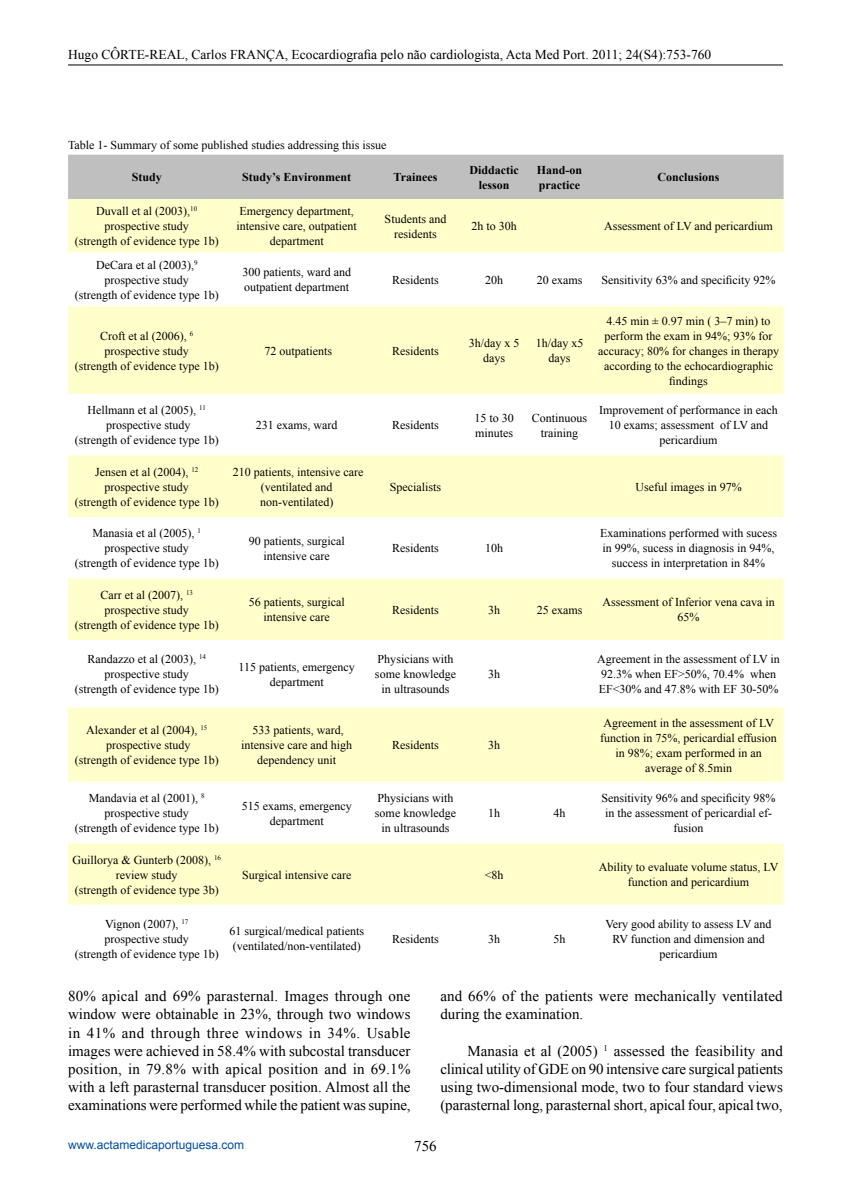
<style>
.page{position:relative;width:851px;height:1191px;background:#fff}
.page>*{position:absolute;margin:0;border:0;box-sizing:border-box;transform-origin:0 0}
.t1{font:15px/18px "Times New Roman";letter-spacing:-.005em;color:#000;text-align:justify}
.t2{font:13.5px "Times New Roman";color:#000}
.t3{font:12px/15px "Times New Roman";color:#000;text-align:center}
.t4{font:700 12px/15px "Times New Roman";color:#000;text-align:center}
.t5{font:12px "Arial";color:#034ea2}
</style>
<div class="page">
<div style="left:68px;top:155px;width:715px;height:44px;background:#bfbfbf"></div>
<svg style="left:68px;top:199px;width:715px;height:705px;fill:#ffc"></svg>
<hr style="left:68px;top:65px;width:714px;height:1px;background:#000">
<p class="t2" style="left:68px;top:45px;width:644px">Hugo CÔRTE-REAL, Carlos FRANÇA, Ecocardiografia pelo não cardiologista, Acta Med Port. 2011; 24(S4):753-760</p>
<p class="t3" style="left:68px;top:137px;width:320px">Table 1- Summary of some published studies addressing this issue</p>
<p class="t4" style="left:132px;top:169px;width:32px">Study</p>
<p class="t4" style="left:242px;top:169px;width:111px">Study’s Environment</p>
<p class="t4" style="left:393px;top:169px;width:45px">Trainees</p>
<p class="t4" style="left:469px;top:162px;width:51px">Diddactic lesson</p>
<p class="t4" style="left:536px;top:162px;width:47px;text-align:left">Hand-on practice</p>
<p class="t4" style="left:657px;top:169px;width:64px">Conclusions</p>
<p class="t3" style="left:75px;top:203px;width:145px">Duvall et al (2003),<sup>10 </sup>prospective study<br>(strength of evidence type 1b)</p>
<p class="t3" style="left:236px;top:203px;width:122px">Emergency department, intensive care, outpatient department</p>
<p class="t3" style="left:384px;top:211px;width:63px">Students and residents</p>
<p class="t3" style="left:471px;top:218px;width:47px">2h to 30h</p>
<p class="t3" style="left:604px;top:218px;width:170px">Assessment of LV and pericardium</p>
<p class="t3" style="left:75px;top:257px;width:145px">DeCara et al (2003),<sup>9 </sup>prospective study<br>(strength of evidence type 1b)</p>
<p class="t3" style="left:242px;top:265px;width:110px;text-align:left">300 patients, ward and outpatient department</p>
<p class="t3" style="left:392px;top:272px;width:48px">Residents</p>
<p class="t3" style="left:485px;top:272px;width:19px">20h</p>
<p class="t3" style="left:536px;top:272px;width:47px">20 exams</p>
<p class="t3" style="left:601px;top:272px;width:175px">Sensitivity 63% and specificity 92%</p>
<p class="t3" style="left:75px;top:328px;width:145px">Croft et al (2006), <sup>6 </sup>prospective study<br>(strength of evidence type 1b)</p>
<p class="t3" style="left:598px;top:313px;width:182px">4.45 min ± 0.97 min ( 3–7 min) to perform the exam in 94%; 93% for accuracy; 80% for changes in therapy according to the echocardiographic findings</p>
<p class="t3" style="left:264px;top:343px;width:69px">72 outpatients</p>
<p class="t3" style="left:392px;top:343px;width:48px">Residents</p>
<p class="t3" style="left:469px;top:335px;width:52px">3h/day x 5 days</p>
<p class="t3" style="left:535px;top:335px;width:49px">1h/day x5 days</p>
<p class="t3" style="left:75px;top:402px;width:145px">Hellmann et al (2005), <sup>11 </sup>prospective study<br>(strength of evidence type 1b)</p>
<p class="t3" style="left:256px;top:417px;width:83px">231 exams, ward</p>
<p class="t3" style="left:392px;top:417px;width:48px">Residents</p>
<p class="t3" style="left:474px;top:410px;width:41px;text-align:left">15 to 30 minutes</p>
<p class="t3" style="left:531px;top:410px;width:57px">Continuous training</p>
<p class="t3" style="left:599px;top:402px;width:180px">Improvement of performance in each<br>10 exams; assessment of LV and pericardium</p>
<p class="t3" style="left:75px;top:464px;width:145px">Jensen et al (2004), <sup>12 </sup>prospective study<br>(strength of evidence type 1b)</p>
<p class="t3" style="left:233px;top:464px;width:132px">210 patients, intensive care (ventilated and non-ventilated)</p>
<p class="t3" style="left:390px;top:479px;width:53px">Specialists</p>
<p class="t3" style="left:635px;top:479px;width:108px">Useful images in 97%</p>
<p class="t3" style="left:75px;top:525px;width:145px">Manasia et al (2005), <sup>1 </sup>prospective study<br>(strength of evidence type 1b)</p>
<p class="t3" style="left:249px;top:533px;width:98px">90 patients, surgical intensive care</p>
<p class="t3" style="left:392px;top:540px;width:48px">Residents</p>
<p class="t3" style="left:485px;top:540px;width:19px">10h</p>
<p class="t3" style="left:600px;top:525px;width:178px">Examinations performed with sucess in 99%, sucess in diagnosis in 94%, success in interpretation in 84%</p>
<p class="t3" style="left:75px;top:587px;width:145px">Carr et al (2007), <sup>13 </sup>prospective study<br>(strength of evidence type 1b)</p>
<p class="t3" style="left:249px;top:594px;width:98px">56 patients, surgical intensive care</p>
<p class="t3" style="left:392px;top:602px;width:48px">Residents</p>
<p class="t3" style="left:488px;top:602px;width:13px">3h</p>
<p class="t3" style="left:536px;top:602px;width:47px">25 exams</p>
<p class="t3" style="left:602px;top:594px;width:174px">Assessment of Inferior vena cava in<br>65%</p>
<p class="t3" style="left:75px;top:651px;width:145px">Randazzo et al (2003), <sup>14 </sup>prospective study<br>(strength of evidence type 1b)</p>
<p class="t3" style="left:238px;top:659px;width:118px">115 patients, emergency department</p>
<p class="t3" style="left:375px;top:651px;width:82px">Physicians with some knowledge in ultrasounds</p>
<p class="t3" style="left:597px;top:651px;width:184px;text-align:left">Agreement in the assessment of LV in<br>92.3% when EF&gt;50%, 70.4% when<br>EF&lt;30% and 47.8% with EF 30-50%</p>
<p class="t3" style="left:488px;top:666px;width:13px">3h</p>
<p class="t3" style="left:75px;top:722px;width:145px">Alexander et al (2004), <sup>15 </sup>prospective study<br>(strength of evidence type 1b)</p>
<p class="t3" style="left:241px;top:722px;width:112px">533 patients, ward, intensive care and high dependency unit</p>
<p class="t3" style="left:392px;top:737px;width:48px">Residents</p>
<p class="t3" style="left:488px;top:737px;width:13px">3h</p>
<p class="t3" style="left:75px;top:790px;width:145px">Mandavia et al (2001), <sup>8 </sup>prospective study<br>(strength of evidence type 1b)</p>
<p class="t3" style="left:242px;top:798px;width:112px">515 exams, emergency department</p>
<p class="t3" style="left:375px;top:790px;width:82px">Physicians with some knowledge in ultrasounds</p>
<p class="t3" style="left:488px;top:805px;width:13px">1h</p>
<p class="t3" style="left:553px;top:805px;width:13px">4h</p>
<p class="t3" style="left:600px;top:715px;width:178px">Agreement in the assessment of LV function in 75%, pericardial effusion in 98%; exam performed in an average of 8.5min</p>
<p class="t3" style="left:601px;top:790px;width:175px">Sensitivity 96% and specificity 98% in the assessment of pericardial ef&shy;fusion</p>
<p class="t3" style="left:72px;top:852px;width:150px">Guillorya &amp; Gunterb (2008), <sup>16 </sup>review study<br>(strength of evidence type 3b)</p>
<p class="t3" style="left:242px;top:867px;width:111px">Surgical intensive care</p>
<p class="t3" style="left:485px;top:867px;width:20px">&lt;8h</p>
<p class="t3" style="left:598px;top:859px;width:181px">Ability to evaluate volume status, LV function and pericardium</p>
<p class="t3" style="left:75px;top:916px;width:145px">Vignon (2007), <sup>17<br></sup>prospective study<br>(strength of evidence type 1b)</p>
<p class="t3" style="left:229px;top:923px;width:136px;text-align:left">61 surgical/medical patients (ventilated/non-ventilated)</p>
<p class="t3" style="left:392px;top:931px;width:48px">Residents</p>
<p class="t3" style="left:488px;top:931px;width:13px">3h</p>
<p class="t3" style="left:553px;top:931px;width:13px">5h</p>
<p class="t3" style="left:605px;top:916px;width:167px">Very good ability to assess LV and<br>RV function and dimension and pericardium</p>
<p class="t1" style="left:68px;top:987px;width:344px">80% apical and 69% parasternal. Images through one window were obtainable in 23%, through two windows in 41% and through three windows in 34%. Usable images were achieved in 58.4% with subcostal transducer position, in 79.8% with apical position and in 69.1% with a left parasternal transducer position. Almost all the examinations were performed while the patient was supine,</p>
<p class="t1" style="left:440px;top:987px;width:344px">and 66% of the patients were mechanically ventilated during the examination.</p>
<p class="t1" style="left:440px;top:1041px;width:344px;text-indent:27px">Manasia et al (2005) <sup>1</sup> assessed the feasibility and clinical utility of GDE on 90 intensive care surgical patients using two-dimensional mode, two to four standard views (parasternal long, parasternal short, apical four, apical two,</p>
<p class="t5" style="left:68px;top:1136px;width:178px">www.actamedicaportuguesa.com</p>
<p class="t1" style="left:414px;top:1137px;width:24px">756</p>
</div>
